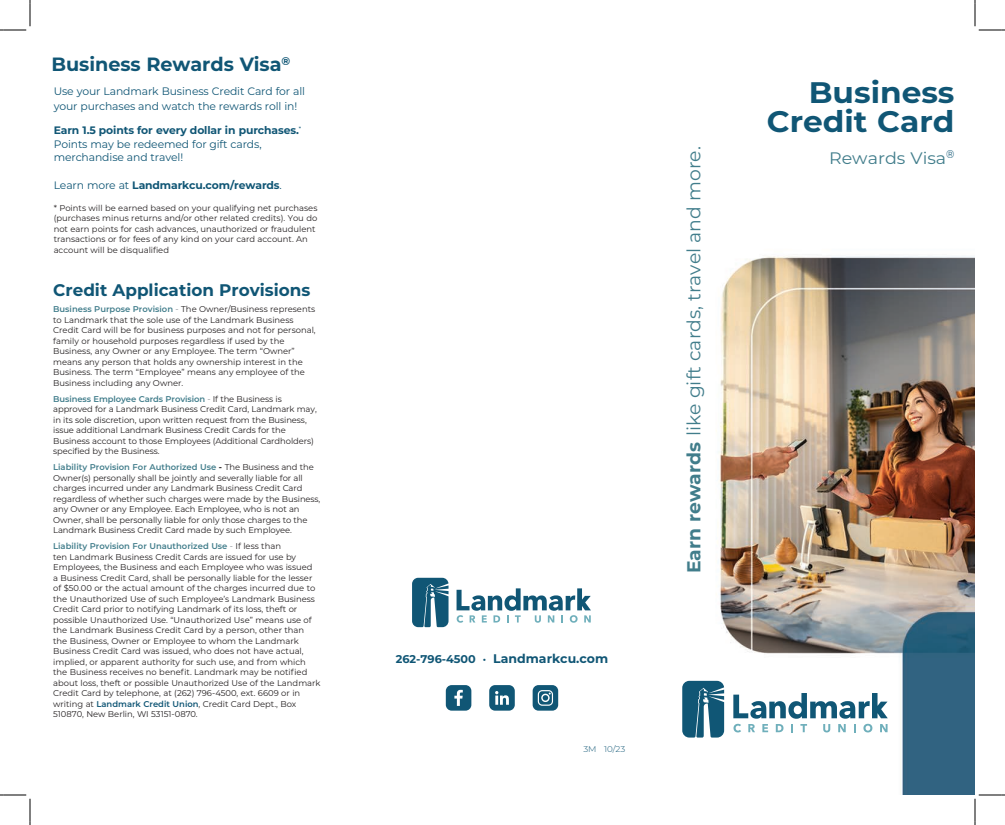
<style>
.page{position:relative;width:1005px;height:825px;background:#fff}
.page>*{position:absolute;margin:0;border:0;box-sizing:border-box;transform-origin:0 0}
.t1{font:700 29.75px/28.8px "Montserrat";color:#105675;text-align:right;scale:1.05 1}
.t2{font:700 19.25px "Montserrat";letter-spacing:-.005em;color:#105675}
.t3{font:18.75px "Montserrat";color:#417d8b}
.t4{font:700 16.75px "Montserrat";color:#105675}
.t5{font:16.62px "Montserrat";color:#417d8b;scale:1.05 1}
.t6{font:700 15.25px "Montserrat";color:#fff}
.t7{font:700 12.5px "Montserrat";color:#105675}
.t8{font:10.75px/15px "Montserrat";letter-spacing:-.01em;color:#105675}
.t9{font:700 10.75px "Montserrat";letter-spacing:-.01em;color:#105675}
.Footnote{font:8.38px/10.5px "Montserrat";color:#231f20}
.t10{font:300 8.38px "Montserrat";color:#105675;scale:1.05 1}
.s1{font-weight:400}
.s2{font-weight:600;color:#417d8b}
.s3{color:#7f848b}
.s4{font-weight:700}
.s5{font-weight:600;color:#105675}
.s6{font-size:11.25px}
</style>
<div class="page">
<svg style="left:446px;top:685px;width:25px;height:26px"></svg>
<svg style="left:489px;top:685px;width:26px;height:26px"></svg>
<svg style="left:533px;top:685px;width:25px;height:26px"></svg>
<svg style="left:412px;top:578px;width:37px;height:49px;background:#37718b"></svg>
<svg style="left:457px;top:588px;width:134px;height:35px"></svg>
<img style="left:688px;top:256px;width:287px;height:539px">
<svg style="left:682px;top:681px;width:42px;height:57px;background:#37718b"></svg>
<svg style="left:733px;top:693px;width:155px;height:39px"></svg>
<svg style="left:4px;top:794px;width:22px;height:1px"></svg>
<svg style="left:979px;top:794px;width:22px;height:1px"></svg>
<svg style="left:974px;top:4px;width:1px;height:22px"></svg>
<svg style="left:974px;top:799px;width:1px;height:22px"></svg>
<svg style="left:0;top:0;width:31px;height:31px"></svg>
<svg style="left:0;top:795px;width:31px;height:30px"></svg>
<svg style="left:975px;top:0;width:30px;height:31px"></svg>
<svg style="left:975px;top:795px;width:30px;height:30px"></svg>
<h2 class="t2" style="left:52px;top:51px;width:240px">Business Rewards Visa<sup>®</sup></h2>
<p class="t8" style="left:54px;top:83px;width:253px">Use your Landmark Business Credit Card for all your purchases and watch the rewards roll in!</p>
<h2 class="t9" style="left:54px;top:123px;width:249px">Earn 1.5 points for every dollar in purchases.<sup>*</sup></h2>
<p class="t8" style="left:54px;top:137px;width:209px;line-height:13.5px">Points may be redeemed for gift cards, merchandise and travel!</p>
<h2 class="t9" style="left:54px;top:178px;width:230px"><span class="s1">Learn more at</span> Landmarkcu.com/rewards<span class="s1">.</span></h2>
<p class="Footnote" style="left:54px;top:202px;width:265px">* Points will be earned based on your qualifying net purchases (purchases minus returns and/or other related credits). You do not earn points for cash advances, unauthorized or fraudulent transactions or for fees of any kind on your card account. An account will be disqualified</p>
<h2 class="t4" style="left:53px;top:278px;width:259px">Credit Application Provisions</h2>
<p class="Footnote" style="left:53px;top:303px;width:264px"><span class="s2">Business Purpose Provision</span> <span class="s3">-</span> The Owner/Business represents to Landmark that the sole use of the Landmark Business Credit Card will be for business purposes and not for personal, family or household purposes regardless if used by the Business, any Owner or any Employee. The term “Owner” means any person that holds any ownership interest in the Business. The term “Employee” means any employee of the Business including any Owner.</p>
<p class="Footnote" style="left:53px;top:393px;width:265px"><span class="s2">Business Employee Cards Provision</span> <span class="s3">-</span> If the Business is approved for a Landmark Business Credit Card, Landmark may, in its sole discretion, upon written request from the Business, issue additional Landmark Business Credit Cards for the Business account to those Employees (Additional Cardholders) specified by the Business.</p>
<p class="Footnote" style="left:53px;top:462px;width:269px"><span class="s2">Liability Provision For Authorized Use</span> <span class="s4">-</span> The Business and the Owner(s) personally shall be jointly and severally liable for all charges incurred under any Landmark Business Credit Card regardless of whether such charges were made by the Business, any Owner or any Employee. Each Employee, who is not an Owner, shall be personally liable for only those charges to the Landmark Business Credit Card made by such Employee.</p>
<p class="Footnote" style="left:53px;top:541px;width:269px"><span class="s2">Liability Provision For Unauthorized Use</span> <span class="s3">-</span> If less than<br>ten Landmark Business Credit Cards are issued for use by Employees, the Business and each Employee who was issued<br>a Business Credit Card, shall be personally liable for the lesser of $50.00 or the actual amount of the charges incurred due to the Unauthorized Use of such Employee’s Landmark Business Credit Card prior to notifying Landmark of its loss, theft or possible Unauthorized Use. “Unauthorized Use” means use of the Landmark Business Credit Card by a person, other than<br>the Business, Owner or Employee to whom the Landmark Business Credit Card was issued, who does not have actual, implied, or apparent authority for such use, and from which the Business receives no benefit. Landmark may be notified about loss, theft or possible Unauthorized Use of the Landmark Credit Card by telephone, at (262) 796-4500, ext. 6609 or in writing at <span class="s5">Landmark Credit Union</span>, Credit Card Dept., Box 510870, New Berlin, WI 53151-0870.</p>
<p class="t7" style="left:396px;top:650px;width:214px"><span class="s6">262-796-4500 ·</span> Landmarkcu.com</p>
<p class="t10" style="left:583px;top:743px;width:42px">3M 10/23</p>
<p class="t3" style="left:681px;top:573px;width:429px;rotate:-90deg"><span class="s4">Earn rewards</span> like gift cards, travel and more.</p>
<h2 class="t1" style="left:767px;top:77px;width:180px">Business<br>Credit Card</h2>
<h2 class="t5" style="left:829px;top:147px;width:121px">Rewards Visa<sup>®</sup></h2>
<h3 class="t6" style="left:945px;top:75px;width:14px">®</h3>
</div>
